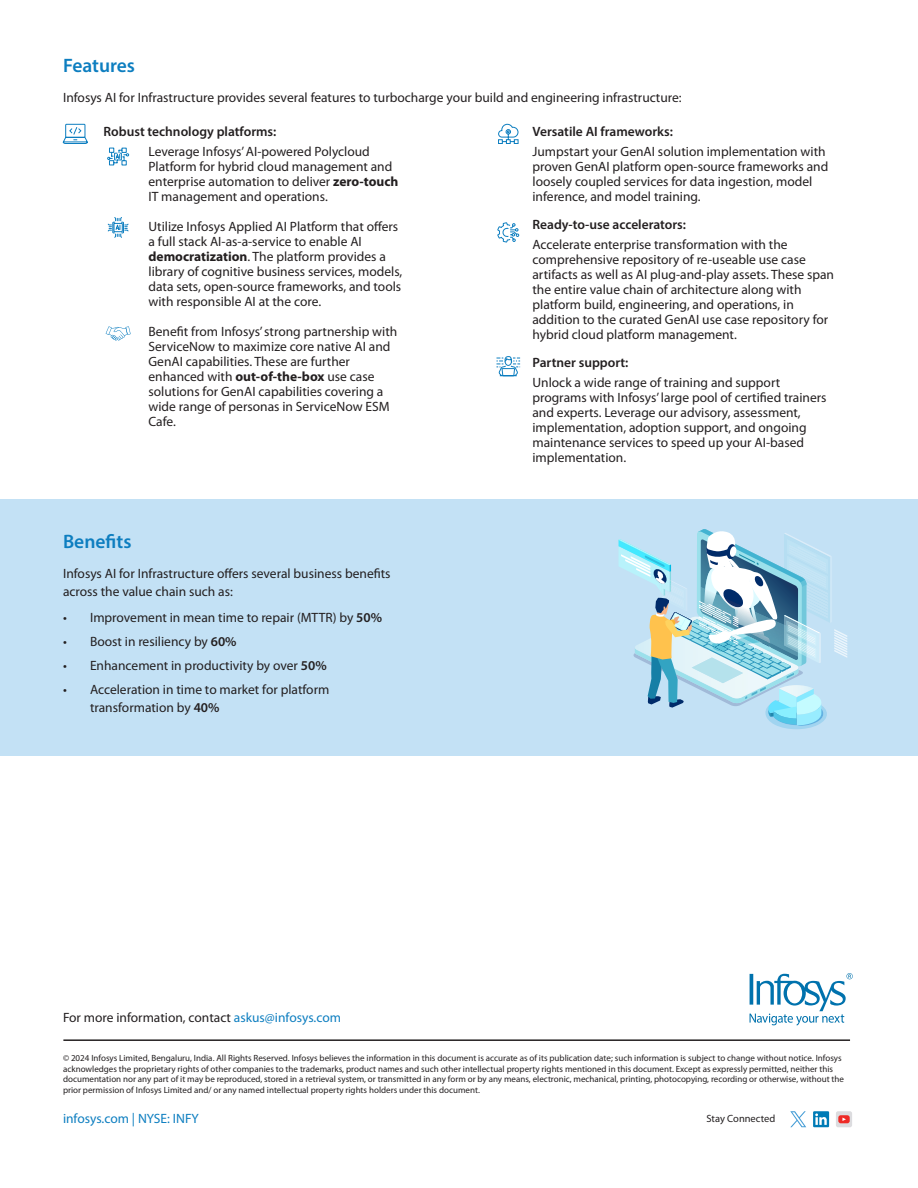
<style>
.page{position:relative;width:918px;height:1188px;background:#fff}
.page>*{position:absolute;margin:0;border:0;box-sizing:border-box;transform-origin:0 0}
.t1{font:600 19.5px "Myriad Pro";color:#0d7ec0}
.t2{font:13.5px/15px "Myriad Pro";color:#231f20}
.t3{font:600 13.5px "Myriad Pro";color:#231f20}
.t4{font:13.5px "Myriad Pro";color:#0d7ec0}
.t5{font:10.5px "Myriad Pro";color:#231f20}
.t6{font:9px/10.5px "Myriad Pro";color:#231f20}
.s1{font-weight:700}
.s2{font-weight:600}
.s3{color:#0d7ec0}
</style>
<div class="page">
<div style="left:0;top:499px;width:918px;height:256px;background:#c3e1f5"></div>
<hr style="left:63px;top:1039px;width:787px;height:2px;background:#231f20">
<svg style="left:619px;top:529px;width:228px;height:200px"></svg>
<svg style="left:62px;top:124px;width:26px;height:20px"></svg>
<svg style="left:498px;top:124px;width:21px;height:20px"></svg>
<svg style="left:497px;top:222px;width:22px;height:21px"></svg>
<svg style="left:496px;top:356px;width:25px;height:21px"></svg>
<div style="left:813px;top:1111px;width:16px;height:16px;background:#007bb6"></div>
<svg style="left:815px;top:1113px;width:12px;height:12px"></svg>
<div style="left:836px;top:1111px;width:16px;height:16px;background:#dcdcdf;border-radius:2px"></div>
<svg style="left:838px;top:1115px;width:12px;height:8px"></svg>
<svg style="left:790px;top:1111px;width:16px;height:16px"></svg>
<svg style="left:106px;top:326px;width:25px;height:15px"></svg>
<svg style="left:107px;top:148px;width:22px;height:17px"></svg>
<svg style="left:108px;top:217px;width:21px;height:21px"></svg>
<svg style="left:750px;top:973px;width:103px;height:53px"></svg>
<h1 class="t1" style="left:63px;top:53px;width:74px">Features</h1>
<p class="t2" style="left:63px;top:89px;width:620px">Infosys AI for Infrastructure provides several features to turbocharge your build and engineering infrastructure:</p>
<p class="t3" style="left:104px;top:123px;width:174px">Robust technology platforms:</p>
<p class="t2" style="left:148px;top:143px;width:252px">Leverage Infosys’ AI-powered Polycloud Platform for hybrid cloud management and enterprise automation to deliver <span class="s1">zero-touch </span>IT management and operations.</p>
<p class="t2" style="left:148px;top:218px;width:255px">Utilize Infosys Applied AI Platform that offers a full stack AI-as-a-service to enable AI <span class="s1">democratization</span>. The platform provides a library of cognitive business services, models, data sets, open-source frameworks, and tools with responsible AI at the core.</p>
<p class="t2" style="left:148px;top:323px;width:250px">Benefit from Infosys’ strong partnership with ServiceNow to maximize core native AI and GenAI capabilities. These are further enhanced with <span class="s1">out-of-the-box</span> use case solutions for GenAI capabilities covering a wide range of personas in ServiceNow ESM Cafe.</p>
<h1 class="t1" style="left:63px;top:529px;width:70px">Benefits</h1>
<p class="t2" style="left:63px;top:564px;width:329px;line-height:18px">Infosys AI for Infrastructure offers several business benefits across the value chain such as:</p>
<p class="t2" style="left:63px;top:609px;width:321px">• Improvement in mean time to repair (MTTR) by <span class="s2">50%</span></p>
<p class="t2" style="left:63px;top:633px;width:175px">• Boost in resiliency by <span class="s2">60%</span></p>
<p class="t2" style="left:63px;top:657px;width:265px">• Enhancement in productivity by over <span class="s2">50%</span></p>
<p class="t2" style="left:90px;top:680px;width:241px;line-height:18px;text-indent:-27px">• Acceleration in time to market for platform transformation by <span class="s2">40%</span></p>
<p class="t2" style="left:63px;top:1010px;width:280px">For more information, contact <span class="s3">askus@infosys.com</span></p>
<p class="t3" style="left:532px;top:123px;width:142px">Versatile AI frameworks:</p>
<p class="t2" style="left:532px;top:143px;width:297px">Jumpstart your GenAI solution implementation with proven GenAI platform open-source frameworks and loosely coupled services for data ingestion, model inference, and model training.</p>
<p class="t2" style="left:532px;top:236px;width:303px">Accelerate enterprise transformation with the comprehensive repository of re-useable use case artifacts as well as AI plug-and-play assets. These span the entire value chain of architecture along with platform build, engineering, and operations, in addition to the curated GenAI use case repository for hybrid cloud platform management.</p>
<p class="t2" style="left:532px;top:374px;width:296px">Unlock a wide range of training and support programs with Infosys’ large pool of certified trainers and experts. Leverage our advisory, assessment, implementation, adoption support, and ongoing maintenance services to speed up your AI-based implementation.</p>
<p class="t3" style="left:532px;top:216px;width:155px">Ready-to-use accelerators:</p>
<p class="t3" style="left:532px;top:354px;width:98px">Partner support:</p>
<p class="t6" style="left:63px;top:1053px;width:783px">© 2024 Infosys Limited, Bengaluru, India. All Rights Reserved. Infosys believes the information in this document is accurate as of its publication date; such information is subject to change without notice. Infosys acknowledges the proprietary rights of other companies to the trademarks, product names and such other intellectual property rights mentioned in this document. Except as expressly permitted, neither this documentation nor any part of it may be reproduced, stored in a retrieval system, or transmitted in any form or by any means, electronic, mechanical, printing, photocopying, recording or otherwise, without the prior permission of Infosys Limited and/ or any named intellectual property rights holders under this document.</p>
<p class="t4" style="left:63px;top:1110px;width:137px">infosys.com | NYSE: INFY</p>
<p class="t5" style="left:706px;top:1112px;width:70px">Stay Connected</p>
</div>
